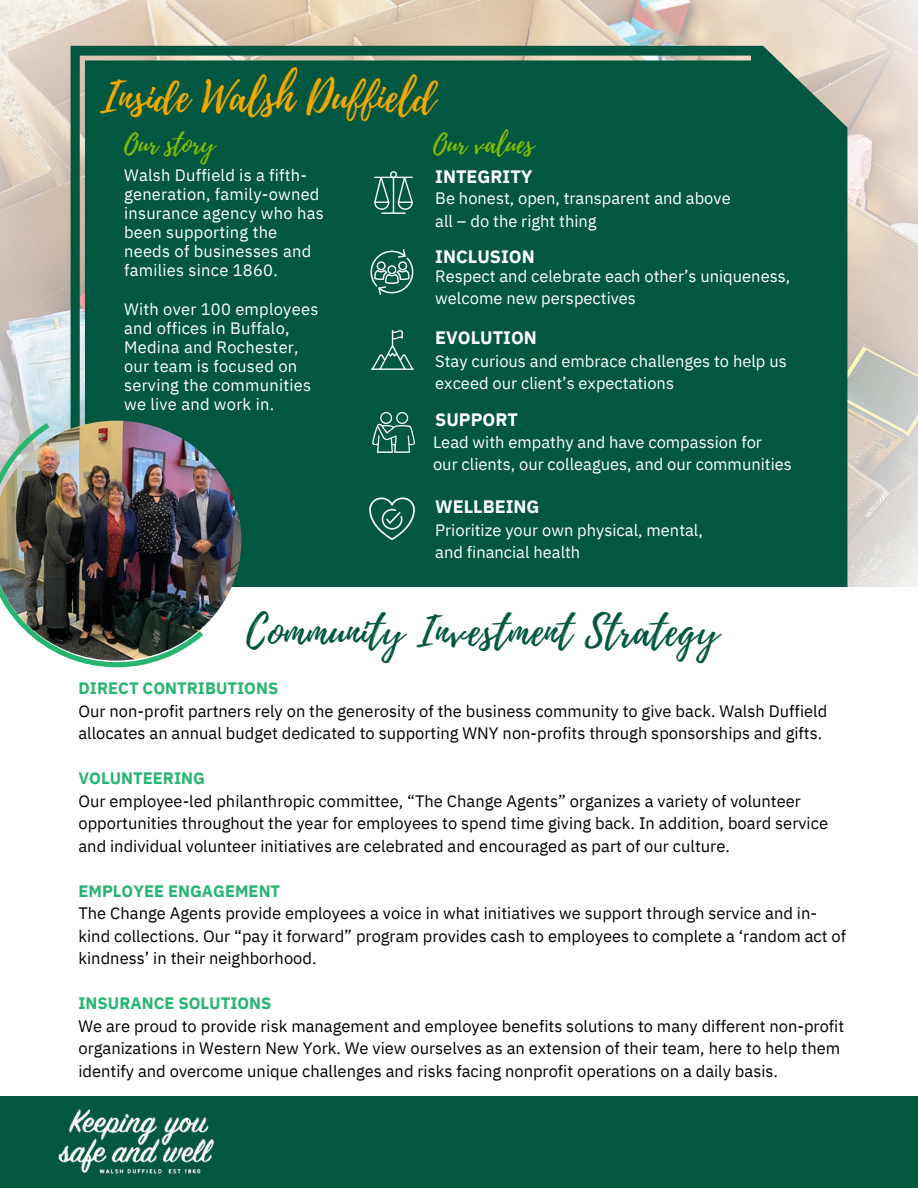
<style>
.page{position:relative;width:918px;height:1188px;background:#fff}
.page>*{position:absolute;margin:0;border:0;box-sizing:border-box;transform-origin:0 0}
.t1{font:42px "Playlist Script";color:#f2a900}
.t2{font:40.95px "Playlist Script";letter-spacing:.015em;color:#01573f}
.t3{font:26.55px "Playlist Script";color:#84bd00}
.t4{font:700 18px "IBM Plex Sans";color:#fff}
.t5{font:16.5px/22.5px "IBM Plex Sans";color:#000}
.t6{font:16.5px/19.2px "IBM Plex Sans";color:#fff}
.t7{font:700 16.5px "IBM Plex Sans";color:#28b572}
</style>
<div class="page">
<div style="left:0;top:1096px;width:918px;height:92px;background:#01573f"></div>
<img style="left:58px;top:1109px;width:157px;height:65px">
<img style="left:0;top:0;width:918px;height:587px">
<div style="left:71px;top:46px;width:776px;height:541px;background:#01573f"></div>
<img style="left:373px;top:172px;width:41px;height:41px">
<img style="left:369px;top:249px;width:45px;height:45px">
<img style="left:371px;top:328px;width:42px;height:42px">
<img style="left:373px;top:411px;width:41px;height:42px">
<img style="left:369px;top:496px;width:45px;height:45px">
<div style="left:259px;top:138px;width:156px;height:29px;background:#01573f"></div>
<svg style="left:77px;top:661px;width:80px;height:6px"></svg>
<img style="left:0;top:421px;width:241px;height:240px">
<p class="t1" style="left:100px;top:67px;width:336px">Inside Walsh Duffield</p>
<p class="t3" style="left:124px;top:125px;width:92px">Our story</p>
<p class="t3" style="left:433px;top:125px;width:102px">Our values</p>
<p class="t6" style="left:124px;top:165px;width:201px">Walsh Duffield is a fifth&shy;generation, family-owned insurance agency who has been supporting the needs of businesses and families since 1860.</p>
<p class="t6" style="left:124px;top:299px;width:196px">With over 100 employees and offices in Buffalo,<br>Medina and Rochester, our team is focused on serving the communities we live and work in.</p>
<h3 class="t4" style="left:435px;top:165px;width:99px">INTEGRITY</h3>
<p class="t6" style="left:435px;top:188px;width:297px">Be honest, open, transparent and above</p>
<p class="t6" style="left:435px;top:211px;width:163px">all – do the right thing</p>
<h3 class="t6" style="left:435px;top:264px;width:356px;line-height:22.5px">Respect and celebrate each other’s uniqueness, welcome new perspectives</h3>
<p class="t4" style="left:435px;top:244px;width:101px">INCLUSION</p>
<h3 class="t4" style="left:435px;top:326px;width:103px">EVOLUTION</h3>
<p class="t6" style="left:435px;top:349px;width:353px;line-height:22.5px">Stay curious and embrace challenges to help us exceed our client’s expectations</p>
<h3 class="t4" style="left:435px;top:408px;width:84px">SUPPORT</h3>
<p class="t6" style="left:433px;top:432px;width:330px">Lead with empathy and have compassion for</p>
<h3 class="t6" style="left:433px;top:455px;width:360px">our clients, our colleagues, and our communities</h3>
<p class="t4" style="left:435px;top:495px;width:106px">WELLBEING</p>
<p class="t6" style="left:435px;top:520px;width:269px">Prioritize your own physical, mental,</p>
<p class="t6" style="left:435px;top:542px;width:147px">and financial health</p>
<h1 class="t2" style="left:247px;top:602px;width:473px">Community Investment Strategy</h1>
<p class="t7" style="left:78px;top:678px;width:201px">DIRECT CONTRIBUTIONS</p>
<p class="t5" style="left:78px;top:700px;width:750px">Our non-profit partners rely on the generosity of the business community to give back. Walsh Duffield allocates an annual budget dedicated to supporting WNY non-profits through sponsorships and gifts.</p>
<p class="t7" style="left:78px;top:768px;width:128px">VOLUNTEERING</p>
<p class="t5" style="left:78px;top:790px;width:751px">Our employee-led philanthropic committee, “The Change Agents” organizes a variety of volunteer opportunities throughout the year for employees to spend time giving back. In addition, board service and individual volunteer initiatives are celebrated and encouraged as part of our culture.</p>
<p class="t7" style="left:78px;top:880px;width:203px">EMPLOYEE ENGAGEMENT</p>
<p class="t5" style="left:78px;top:902px;width:769px">The Change Agents provide employees a voice in what initiatives we support through service and in&shy;kind collections. Our “pay it forward” program provides cash to employees to complete a ‘random act of kindness’ in their neighborhood.</p>
<p class="t7" style="left:78px;top:993px;width:195px">INSURANCE SOLUTIONS</p>
<p class="t5" style="left:78px;top:1015px;width:767px">We are proud to provide risk management and employee benefits solutions to many different non-profit organizations in Western New York. We view ourselves as an extension of their team, here to help them identify and overcome unique challenges and risks facing nonprofit operations on a daily basis.</p>
</div>
